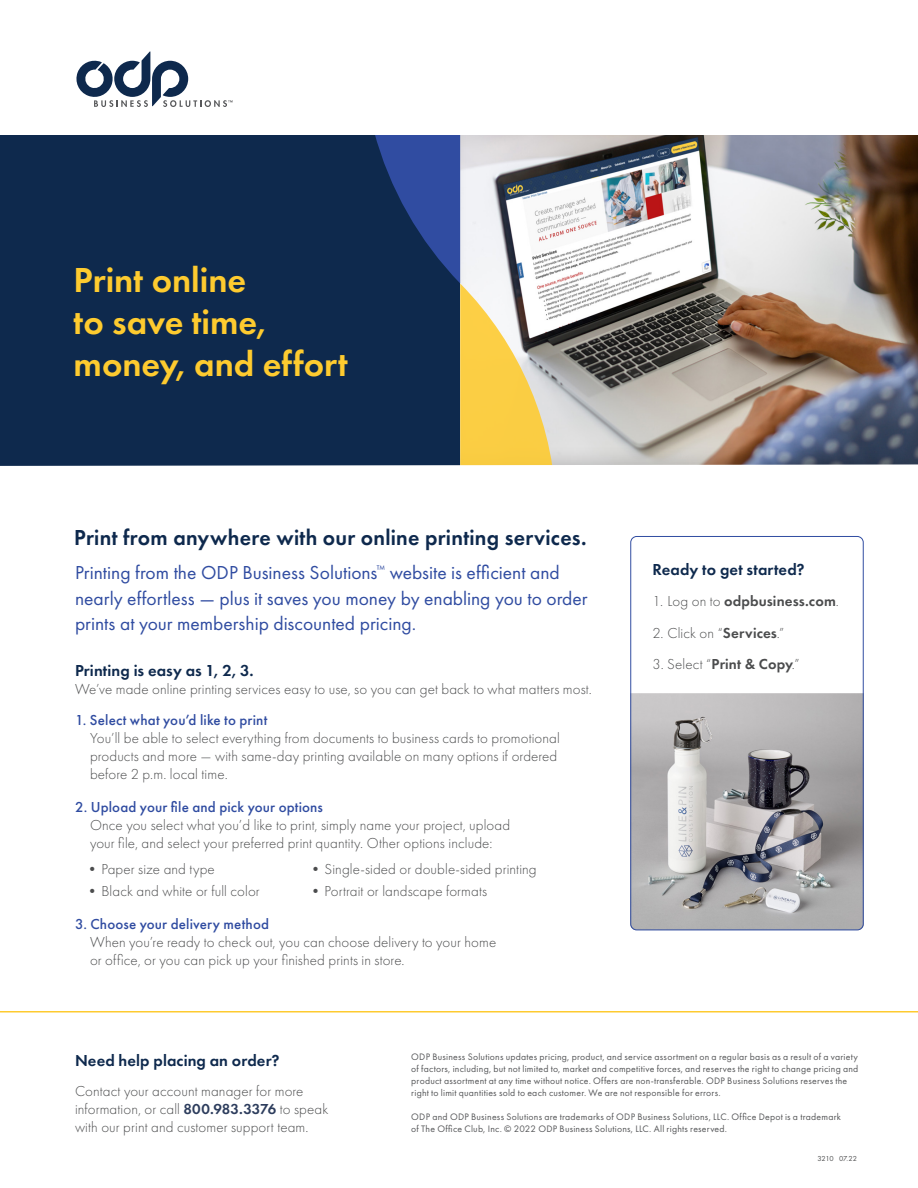
<style>
.page{position:relative;width:918px;height:1188px;background:#fff}
.page>*{position:absolute;margin:0;border:0;box-sizing:border-box;transform-origin:0 0}
.t1{font:600 36px/42px "Futura PT";color:#fecb2f}
._03_Text{font:600 22.5px "Futura PT";letter-spacing:.01em;color:#0e294d}
._03__INT_sidebar{font:19.5px/25.5px "Futura PT";color:#304ca1}
.Body_Copy{font:600 16.5px "Futura PT";letter-spacing:.005em;color:#0e294d}
._03__body_copy{font:300 15px/18px "Futura PT";letter-spacing:.01em;color:#4b4c4d}
._03__body_copy-2{font:600 15px "Futura PT";letter-spacing:.01em;color:#4b4c4d}
.t2{font:9.75px/12px "Futura PT";letter-spacing:.025em;color:#57585a}
._03__body_copy-3{font:7.5px "Futura PT";letter-spacing:-.01em;color:#4b4c4d}
.s1{font-weight:500;color:#304ca1}
.s2{font-weight:300}
.s3{font-weight:600}
.s4{font-weight:600;color:#2d3d5d}
</style>
<div class="page">
<div style="left:0;top:134px;width:718px;height:389px;background:#0e294d"></div>
<div style="left:459px;top:134px;width:459px;height:390px;background:#231f20;opacity:.17"></div>
<svg style="left:375px;top:135px;width:181px;height:329px"></svg>
<div style="left:0;top:464px;width:918px;height:60px;background:#fff"></div>
<svg style="left:76px;top:51px;width:157px;height:56px"></svg>
<div style="left:0;top:122px;width:918px;height:13px;background:#fff"></div>
<hr style="left:0;top:1011px;width:918px;height:1px;background:#fecb2f">
<img style="left:630px;top:693px;width:234px;height:237px">
<div style="left:630px;top:536px;width:234px;height:394px;border:1px solid #304ca1;border-radius:6px"></div>
<p class="t1" style="left:74px;top:258px;width:276px">Print online<br>to save time, money, and effort</p>
<p class="_03_Text" style="left:74px;top:524px;width:514px">Print from anywhere with our online printing services.</p>
<p class="_03__INT_sidebar" style="left:75px;top:560px;width:514px">Printing from the ODP Business Solutions<sup>™</sup> website is efficient and nearly effortless — plus it saves you money by enabling you to order prints at your membership discounted pricing.</p>
<p class="Body_Copy" style="left:75px;top:660px;width:180px">Printing is easy as 1, 2, 3.</p>
<p class="_03__body_copy" style="left:75px;top:680px;width:518px">We’ve made online printing services easy to use, so you can get back to what matters most.</p>
<p class="_03__body_copy" style="left:90px;top:712px;width:471px;text-indent:-15px"><span class="s1">1. Select what you’d like to print<br></span>You’ll be able to select everything from documents to business cards to promotional products and more — with same-day printing available on many options if ordered before 2 p.m. local time.</p>
<p class="_03__body_copy" style="left:90px;top:799px;width:422px;text-indent:-15px"><span class="s1">2. Upload your file and pick your options<br></span>Once you select what you’d like to print, simply name your project, upload your file, and select your preferred print quantity. Other options include:</p>
<p class="_03__body_copy" style="left:85px;top:860px;width:131px">•Paper size and type</p>
<p class="_03__body_copy" style="left:85px;top:882px;width:176px">•Black and white or full color</p>
<p class="_03__body_copy" style="left:308px;top:860px;width:230px">•Single-sided or double-sided printing</p>
<p class="_03__body_copy" style="left:308px;top:882px;width:181px">•Portrait or landscape formats</p>
<p class="_03__body_copy" style="left:90px;top:915px;width:408px;text-indent:-15px"><span class="s1">3. Choose your delivery method<br></span>When you’re ready to check out, you can choose delivery to your home or office, or you can pick up your finished prints in store.</p>
<p class="Body_Copy" style="left:652px;top:559px;width:154px">Ready to get started?</p>
<p class="_03__body_copy-2" style="left:652px;top:592px;width:188px"><span class="s2">1. Log on to</span> odpbusiness.com<span class="s2">.</span></p>
<p class="_03__body_copy" style="left:652px;top:624px;width:133px">2. Click on “<span class="s3">Services</span>.”</p>
<p class="_03__body_copy" style="left:652px;top:655px;width:149px">3. Select “<span class="s3">Print &amp; Copy</span>.”</p>
<p class="Body_Copy" style="left:75px;top:1050px;width:206px">Need help placing an order?</p>
<p class="_03__body_copy" style="left:75px;top:1082px;width:255px">Contact your account manager for more information, or call <span class="s4">800.983.3376</span> to speak with our print and customer support team.</p>
<p class="t2" style="left:411px;top:1051px;width:449px">ODP Business Solutions updates pricing, product, and service assortment on a regular basis as a result of a variety of factors, including, but not limited to, market and competitive forces, and reserves the right to change pricing and product assortment at any time without notice. Offers are non-transferable. ODP Business Solutions reserves the right to limit quantities sold to each customer. We are not responsible for errors.</p>
<p class="t2" style="left:411px;top:1111px;width:431px">ODP and ODP Business Solutions are trademarks of ODP Business Solutions, LLC. Office Depot is a trademark of The Office Club, Inc. © 2022 ODP Business Solutions, LLC. All rights reserved.</p>
<p class="_03__body_copy-3" style="left:817px;top:1154px;width:41px">3210 07.22</p>
</div>
